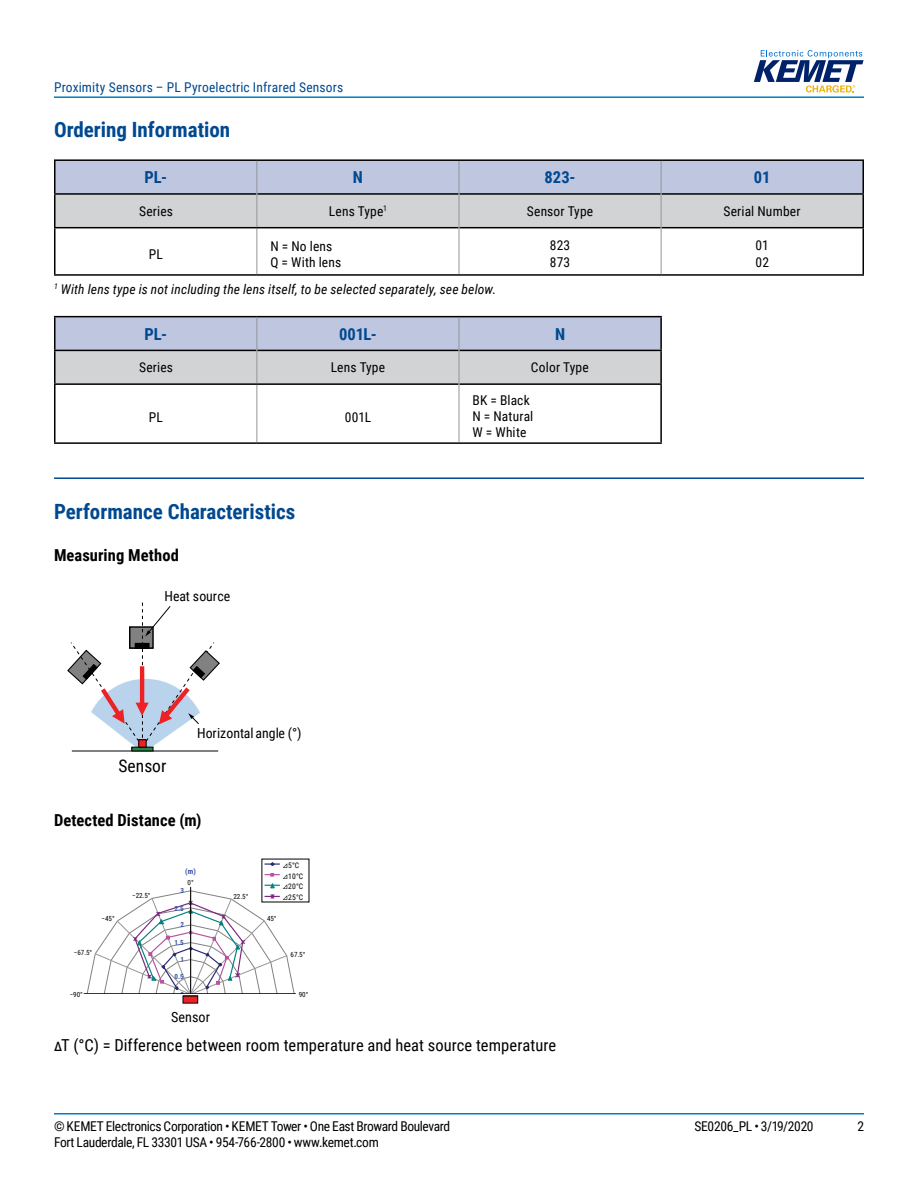
<style>
.page{position:relative;width:918px;height:1188px;background:#fff}
.page>*{position:absolute;margin:0;border:0;box-sizing:border-box;transform-origin:0 0}
.t1{font:700 21px "Roboto Condensed";color:#004990}
.t2{font:17.4px "Roboto Condensed";color:#010101}
.t3{font:16.5px "Roboto Condensed";letter-spacing:.005em;color:#000}
.t4{font:700 16.5px "Roboto Condensed";letter-spacing:.005em;color:#000}
.t5{font:700 16.5px "Roboto Condensed";color:#004990}
.t6{font:14.1px "Roboto Condensed";color:#010101}
.t7{font:13.8px "Roboto Condensed";color:#010101}
.t8{font:13.5px/16.2px "Roboto Condensed";letter-spacing:-.015em;color:#000}
.t9{font:italic 13.5px "Roboto Condensed";letter-spacing:.01em;color:#000}
.t10{font:13.5px/16.2px "Roboto Condensed";letter-spacing:.015em;color:#000}
.t11{font:13.5px "Roboto Condensed";letter-spacing:.015em;color:#004990}
.t12{font:13.5px/16.2px "Roboto Condensed";letter-spacing:.01em;color:#000}
.t13{font:7.65px/10.6px "Roboto Condensed";color:#010101}
.t14{font:700 7.65px "Roboto Condensed";color:#3a53a4}
.t15{font:7.05px "Roboto Condensed";letter-spacing:-.005em;color:#010101}
.t16{font:700 7.05px "Roboto Condensed";color:#3a53a4}
.s1{font-family:"Cambria Math"}
</style>
<div class="page">
<hr style="left:54px;top:1113px;width:810px;height:2px;background:#007dc3">
<hr style="left:54px;top:96px;width:810px;height:2px;background:#007dc3">
<svg style="left:754px;top:50px;width:110px;height:43px"></svg>
<hr style="left:54px;top:477px;width:810px;height:2px;background:#004990">
<svg style="left:56px;top:161px;width:806px;height:113px"></svg>
<hr style="left:54px;top:193px;width:202px;height:2px;background:#000">
<hr style="left:257px;top:193px;width:202px;height:2px;background:#000">
<hr style="left:459px;top:193px;width:202px;height:2px;background:#000">
<hr style="left:662px;top:193px;width:202px;height:2px;background:#000">
<hr style="left:54px;top:159px;width:203px;height:2px;background:#000">
<hr style="left:54px;top:161px;width:2px;height:32px;background:#000">
<hr style="left:257px;top:159px;width:202px;height:2px;background:#000">
<hr style="left:459px;top:159px;width:202px;height:2px;background:#000">
<hr style="left:661px;top:159px;width:203px;height:2px;background:#000">
<hr style="left:862px;top:161px;width:2px;height:32px;background:#000">
<hr style="left:54px;top:195px;width:2px;height:32px;background:#000">
<hr style="left:862px;top:195px;width:2px;height:32px;background:#000">
<hr style="left:256px;top:161px;width:1px;height:33px;background:#939598">
<hr style="left:256px;top:194px;width:1px;height:33px;background:#939598">
<hr style="left:256px;top:228px;width:1px;height:46px;background:#939598">
<hr style="left:54px;top:227px;width:203px;height:1px;background:#000">
<hr style="left:54px;top:228px;width:2px;height:46px;background:#000">
<hr style="left:257px;top:227px;width:202px;height:1px;background:#000">
<hr style="left:54px;top:274px;width:203px;height:2px;background:#000">
<hr style="left:257px;top:274px;width:202px;height:2px;background:#000">
<hr style="left:459px;top:227px;width:202px;height:1px;background:#000">
<hr style="left:662px;top:227px;width:202px;height:1px;background:#000">
<hr style="left:862px;top:228px;width:2px;height:46px;background:#000">
<hr style="left:459px;top:274px;width:202px;height:2px;background:#000">
<hr style="left:661px;top:274px;width:203px;height:2px;background:#000">
<hr style="left:459px;top:161px;width:1px;height:33px;background:#939598">
<hr style="left:661px;top:161px;width:1px;height:33px;background:#939598">
<hr style="left:459px;top:194px;width:1px;height:34px;background:#939598">
<hr style="left:661px;top:194px;width:1px;height:34px;background:#939598">
<hr style="left:459px;top:228px;width:1px;height:46px;background:#939598">
<hr style="left:661px;top:228px;width:1px;height:46px;background:#939598">
<svg style="left:56px;top:317px;width:604px;height:125px"></svg>
<hr style="left:54px;top:350px;width:202px;height:1px;background:#000">
<hr style="left:257px;top:350px;width:202px;height:1px;background:#000">
<hr style="left:459px;top:350px;width:203px;height:1px;background:#000">
<hr style="left:54px;top:316px;width:203px;height:1px;background:#000">
<hr style="left:54px;top:317px;width:2px;height:33px;background:#000">
<hr style="left:257px;top:316px;width:202px;height:1px;background:#000">
<hr style="left:459px;top:316px;width:203px;height:1px;background:#000">
<hr style="left:660px;top:317px;width:2px;height:33px;background:#000">
<hr style="left:54px;top:351px;width:2px;height:32px;background:#000">
<hr style="left:660px;top:351px;width:2px;height:32px;background:#000">
<hr style="left:256px;top:317px;width:1px;height:33px;background:#939598">
<hr style="left:256px;top:350px;width:1px;height:33px;background:#939598">
<hr style="left:256px;top:385px;width:1px;height:57px;background:#939598">
<hr style="left:54px;top:383px;width:203px;height:2px;background:#000">
<hr style="left:54px;top:385px;width:2px;height:57px;background:#000">
<hr style="left:257px;top:383px;width:202px;height:2px;background:#000">
<hr style="left:54px;top:442px;width:203px;height:2px;background:#000">
<hr style="left:257px;top:442px;width:202px;height:2px;background:#000">
<hr style="left:459px;top:383px;width:203px;height:2px;background:#000">
<hr style="left:660px;top:385px;width:2px;height:57px;background:#000">
<hr style="left:459px;top:442px;width:203px;height:2px;background:#000">
<hr style="left:459px;top:317px;width:1px;height:33px;background:#939598">
<hr style="left:459px;top:350px;width:1px;height:34px;background:#939598">
<hr style="left:459px;top:384px;width:1px;height:58px;background:#939598">
<hr style="left:72px;top:751px;width:146px;height:1px;background:#010101">
<svg style="left:67px;top:602px;width:153px;height:149px"></svg>
<div style="left:131px;top:747px;width:22px;height:4px;border:1px solid #000"></div>
<div style="left:139px;top:740px;width:7px;height:7px;background:#ed2224"></div>
<div style="left:138px;top:739px;width:9px;height:9px;border:1px solid #000"></div>
<svg style="left:265px;top:862px;width:15px;height:4px"></svg>
<svg style="left:265px;top:873px;width:15px;height:3px"></svg>
<svg style="left:86px;top:883px;width:209px;height:110px"></svg>
<hr style="left:84px;top:993px;width:211px;height:1px;background:#010101">
<hr style="left:190px;top:887px;width:1px;height:106px;background:#010101">
<div style="left:183px;top:996px;width:14px;height:7px;background:#ed2224"></div>
<p class="t11" style="left:54px;top:78px;width:291px">Proximity Sensors – PL Pyroelectric Infrared Sensors</p>
<h1 class="t1" style="left:54px;top:115px;width:178px">Ordering Information</h1>
<p class="t5" style="left:144px;top:166px;width:24px">PL-</p>
<p class="t5" style="left:353px;top:166px;width:12px">N</p>
<p class="t5" style="left:545px;top:166px;width:33px">823-</p>
<p class="t5" style="left:754px;top:166px;width:18px">01</p>
<p class="t8" style="left:139px;top:202px;width:35px">Series</p>
<p class="t10" style="left:329px;top:202px;width:60px">Lens Type<sup>1</sup></p>
<p class="t10" style="left:527px;top:202px;width:68px">Sensor Type</p>
<p class="t10" style="left:723px;top:202px;width:79px">Serial Number</p>
<p class="t8" style="left:149px;top:246px;width:16px">PL</p>
<p class="t10" style="left:270px;top:238px;width:72px">N = No lens<br>Q = With lens</p>
<p class="t8" style="left:550px;top:237px;width:22px">823<br>873</p>
<p class="t8" style="left:755px;top:237px;width:15px">01<br>02</p>
<p class="t9" style="left:54px;top:279px;width:444px"><sup>1</sup> With lens type is not including the lens itself, to be selected separately, see below.</p>
<p class="t5" style="left:144px;top:322px;width:24px">PL-</p>
<p class="t5" style="left:339px;top:322px;width:39px">001L-</p>
<p class="t5" style="left:555px;top:322px;width:12px">N</p>
<p class="t8" style="left:139px;top:359px;width:35px">Series</p>
<p class="t10" style="left:331px;top:359px;width:56px">Lens Type</p>
<p class="t10" style="left:531px;top:359px;width:59px">Color Type</p>
<p class="t8" style="left:149px;top:408px;width:16px">PL</p>
<p class="t8" style="left:345px;top:408px;width:28px">001L</p>
<p class="t12" style="left:473px;top:391px;width:62px">BK = Black<br>N = Natural<br>W = White</p>
<h1 class="t1" style="left:54px;top:497px;width:243px">Performance Characteristics</h1>
<p class="t4" style="left:54px;top:544px;width:126px">Measuring Method</p>
<p class="t7" style="left:164px;top:586px;width:67px">Heat source</p>
<p class="t2" style="left:118px;top:753px;width:49px">Sensor</p>
<p class="t7" style="left:197px;top:723px;width:106px">Horizontal angle (°)</p>
<p class="t4" style="left:54px;top:809px;width:149px">Detected Distance (m)</p>
<p class="t14" style="left:185px;top:866px;width:12px">(m)</p>
<p class="t15" style="left:102px;top:914px;width:15px">−45°</p>
<p class="t15" style="left:74px;top:947px;width:20px">−67.5°</p>
<p class="t15" style="left:70px;top:989px;width:15px">−90°</p>
<p class="t15" style="left:132px;top:890px;width:20px">−22.5°</p>
<p class="t15" style="left:188px;top:878px;width:8px">0°</p>
<p class="t16" style="left:180px;top:886px;width:5px">3</p>
<p class="t16" style="left:175px;top:903px;width:11px">2.5</p>
<p class="t16" style="left:180px;top:920px;width:5px">2</p>
<p class="t16" style="left:175px;top:937px;width:11px">1.5</p>
<p class="t16" style="left:180px;top:955px;width:5px">1</p>
<p class="t16" style="left:175px;top:972px;width:11px">0.5</p>
<p class="t16" style="left:180px;top:989px;width:5px">0</p>
<p class="t6" style="left:171px;top:1007px;width:40px">Sensor</p>
<p class="t15" style="left:233px;top:891px;width:16px">22.5°</p>
<p class="t13" style="left:283px;top:860px;width:22px"><span class="s1">⊿</span>5°C <span class="s1">⊿</span>10°C <span class="s1">⊿</span>20°C <span class="s1">⊿</span>25°C</p>
<p class="t15" style="left:267px;top:914px;width:11px">45°</p>
<p class="t15" style="left:291px;top:949px;width:16px">67.5°</p>
<p class="t15" style="left:299px;top:989px;width:11px">90°</p>
<p class="t3" style="left:54px;top:1034px;width:504px">∆T (°C) = Difference between room temperature and heat source temperature</p>
<p class="t8" style="left:54px;top:1117px;width:398px">© KEMET Electronics Corporation • KEMET Tower • One East Broward Boulevard</p>
<p class="t8" style="left:695px;top:1117px;width:121px">SE0206_PL • 3/19/2020</p>
<p class="t8" style="left:857px;top:1117px;width:8px">2</p>
<p class="t8" style="left:54px;top:1133px;width:326px">Fort Lauderdale, FL 33301 USA • 954-766-2800 • www.kemet.com</p>
</div>
